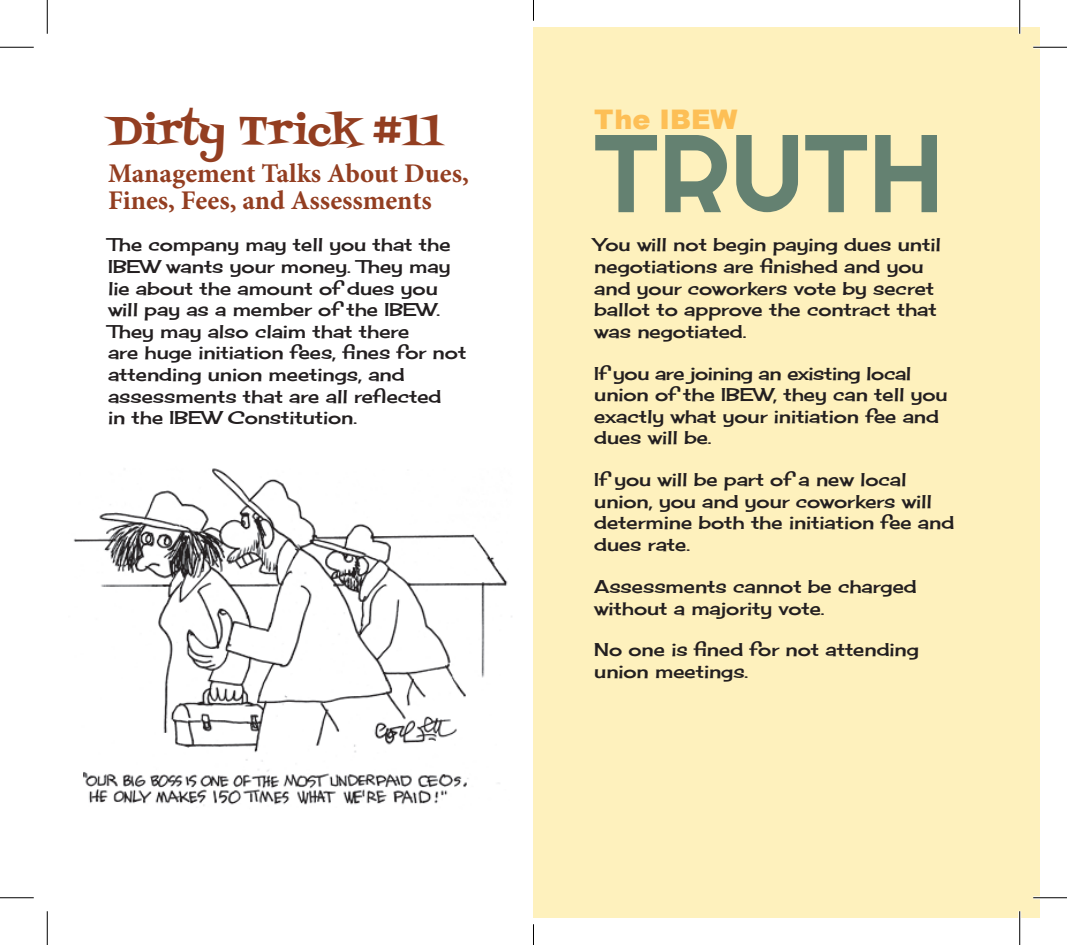
<style>
.page{position:relative;width:1067px;height:945px;background:#fff}
.page>*{position:absolute;margin:0;border:0;box-sizing:border-box;transform-origin:0 0}
.t1{font:110.25px "Righteous";color:#648171}
.t2{font:40.5px "Fontdiner Swanky";color:#933e21}
.t3{font:700 27px/27px "Minion Pro";color:#933e21}
.t4{font:900 27px "Arial";color:#fdbf56}
.t5{font:18px/21.6px "Cherry Cream Soda";color:#231f20}
</style>
<div class="page">
<div style="left:533px;top:27px;width:507px;height:891px;background:#fef1bd"></div>
<img style="left:73px;top:468px;width:439px;height:338px">
<hr style="left:1033px;top:46px;width:33px;height:3px;background:#fff">
<hr style="left:1033px;top:896px;width:33px;height:3px;background:#fff">
<hr style="left:1018px;top:0;width:3px;height:34px;background:#fff">
<hr style="left:1018px;top:911px;width:3px;height:34px;background:#fff">
<hr style="left:0;top:47px;width:34px;height:1px;background:#000">
<hr style="left:1033px;top:47px;width:33px;height:1px;background:#000">
<hr style="left:0;top:897px;width:34px;height:1px;background:#000">
<hr style="left:1033px;top:897px;width:33px;height:1px;background:#000">
<hr style="left:47px;top:0;width:1px;height:34px;background:#000">
<hr style="left:47px;top:911px;width:1px;height:34px;background:#000">
<hr style="left:1019px;top:0;width:1px;height:34px;background:#000">
<hr style="left:1019px;top:911px;width:1px;height:34px;background:#000">
<svg style="left:533px;top:0;width:1px;height:20px"></svg>
<svg style="left:533px;top:925px;width:1px;height:20px"></svg>
<h2 class="t2" style="left:108px;top:103px;width:336px">Dirty Trick #11</h2>
<h3 class="t3" style="left:108px;top:159px;width:362px">Management Talks About Dues,<br>Fines, Fees, and Assessments</h3>
<p class="t5" style="left:108px;top:234px;width:360px">The company may tell you that the<br>IBEW wants your money. They may lie about the amount of dues you will pay as a member of the IBEW.<br>They may also claim that there<br>are huge initiation fees, fines for not attending union meetings, and assessments that are all reflected<br>in the IBEW Constitution.</p>
<h3 class="t4" style="left:594px;top:100px;width:145px">The IBEW</h3>
<h1 class="t1" style="left:594px;top:104px;width:351px">truth</h1>
<p class="t5" style="left:594px;top:234px;width:348px">You will not begin paying dues until negotiations are finished and you and your coworkers vote by secret ballot to approve the contract that was negotiated.</p>
<p class="t5" style="left:594px;top:362px;width:355px">If you are joining an existing local union of the IBEW, they can tell you exactly what your initiation fee and dues will be.</p>
<p class="t5" style="left:594px;top:469px;width:361px">If you will be part of a new local union, you and your coworkers will determine both the initiation fee and dues rate.</p>
<p class="t5" style="left:594px;top:575px;width:324px">Assessments cannot be charged without a majority vote.</p>
<p class="t5" style="left:594px;top:639px;width:326px">No one is fined for not attending union meetings.</p>
</div>
